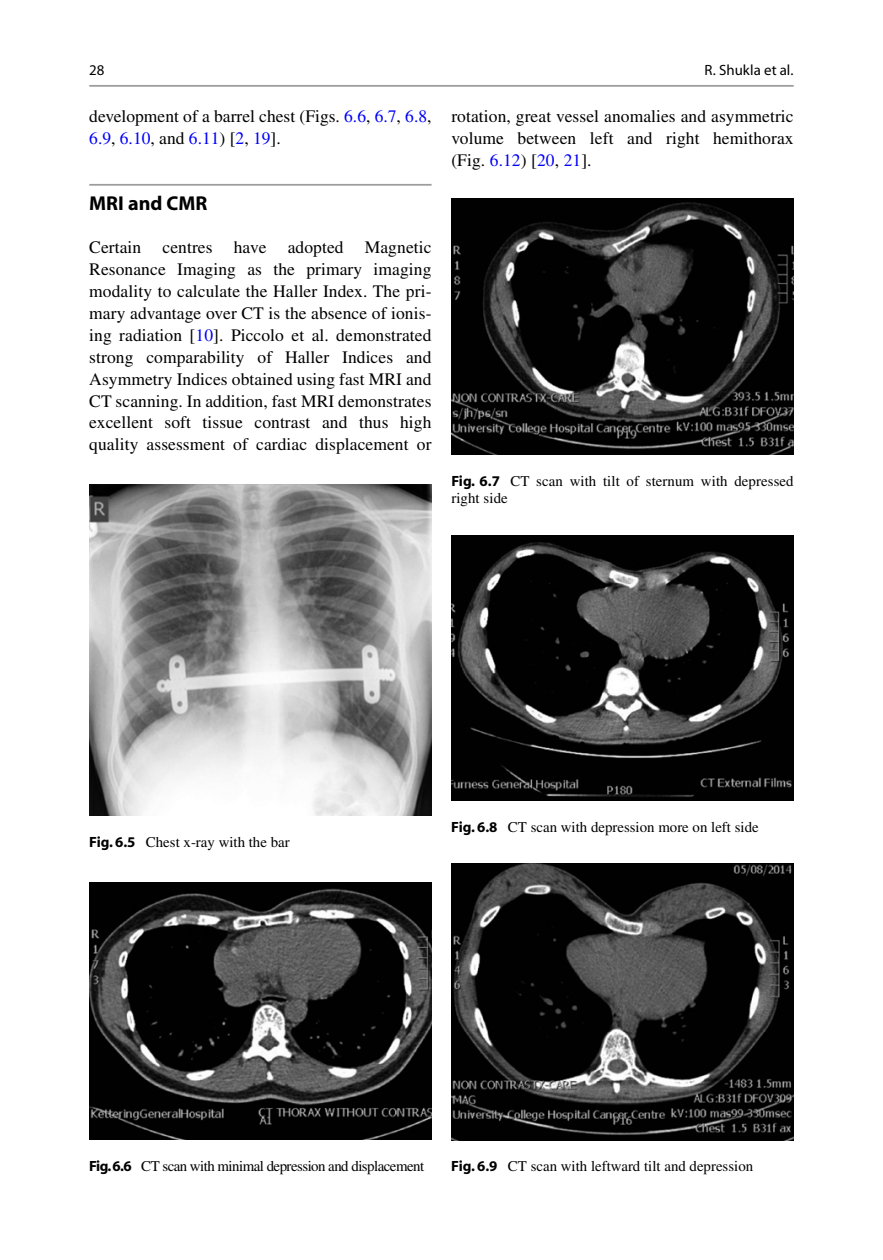
<style>
.page{position:relative;width:883px;height:1260px;background:#fff}
.page>*{position:absolute;margin:0;border:0;box-sizing:border-box;transform-origin:0 0}
.t1{font:700 20.12px "Vbpklr Myriad";color:#000}
.t2{font:17.5px/21.9px "Kgbstb Times";letter-spacing:.005em;color:#000;text-align:justify}
.t3{font:14.88px/17.5px "Kgbstb Times";color:#000}
.t4{font:14.88px "Kgbstb Times";letter-spacing:-.035em;color:#000}
.t5{font:14.88px "Drgdjn Myriad";letter-spacing:.005em;color:#000}
.s1{color:#0000fa}
.s2{font-family:"Vbpklr Myriad";font-weight:700}
</style>
<div class="page">
<hr style="left:89px;top:184px;width:343px;height:2px;background:#9c9c9c">
<img style="left:451px;top:864px;width:343px;height:276px">
<img style="left:89px;top:883px;width:343px;height:257px">
<img style="left:452px;top:198px;width:342px;height:256px">
<img style="left:451px;top:536px;width:343px;height:264px">
<img style="left:89px;top:484px;width:343px;height:332px">
<hr style="left:89px;top:85px;width:705px;height:2px;background:#9c9c9c">
<p class="t5" style="left:89px;top:64px;width:17px">28</p>
<p class="t2" style="left:89px;top:107px;width:344px">development of a barrel chest (Figs. <span class="s1">6.6</span> , <span class="s1">6.7</span> , <span class="s1">6.8</span> ,<br><span class="s1">6.9</span> , <span class="s1">6.10</span> , and <span class="s1">6.11</span> ) [ <span class="s1">2</span> , <span class="s1">19</span> ].</p>
<p class="t1" style="left:89px;top:195px;width:120px">MRI and CMR</p>
<p class="t2" style="left:89px;top:238px;width:344px">Certain centres have adopted Magnetic Resonance Imaging as the primary imaging modality to calculate the Haller Index. The pri&shy;mary advantage over CT is the absence of ionis&shy;ing radiation [ <span class="s1">10</span> ]. Piccolo et al. demonstrated strong comparability of Haller Indices and Asymmetry Indices obtained using fast MRI and CT scanning. In addition, fast MRI demonstrates excellent soft tissue contrast and thus high quality assessment of cardiac displacement or</p>
<p class="t5" style="left:704px;top:64px;width:91px">R. Shukla et al.</p>
<p class="t2" style="left:451px;top:107px;width:344px">rotation, great vessel anomalies and asymmetric volume between left and right hemithorax (Fig. <span class="s1">6.12</span> ) [ <span class="s1">20</span> , <span class="s1">21</span> ].</p>
<p class="t3" style="left:451px;top:473px;width:344px"><span class="s2">Fig. 6.7</span> CT scan with tilt of sternum with depressed right side</p>
<p class="t3" style="left:89px;top:835px;width:202px"><span class="s2">Fig. 6.5</span> Chest x-ray with the bar</p>
<p class="t3" style="left:451px;top:819px;width:309px"><span class="s2">Fig. 6.8</span> CT scan with depression more on left side</p>
<p class="t4" style="left:89px;top:1161px;width:336px"><span class="s2">Fig. 6.6</span> CT scan with minimal depression and displacement</p>
<p class="t3" style="left:451px;top:1159px;width:303px"><span class="s2">Fig. 6.9</span> CT scan with leftward tilt and depression</p>
</div>
